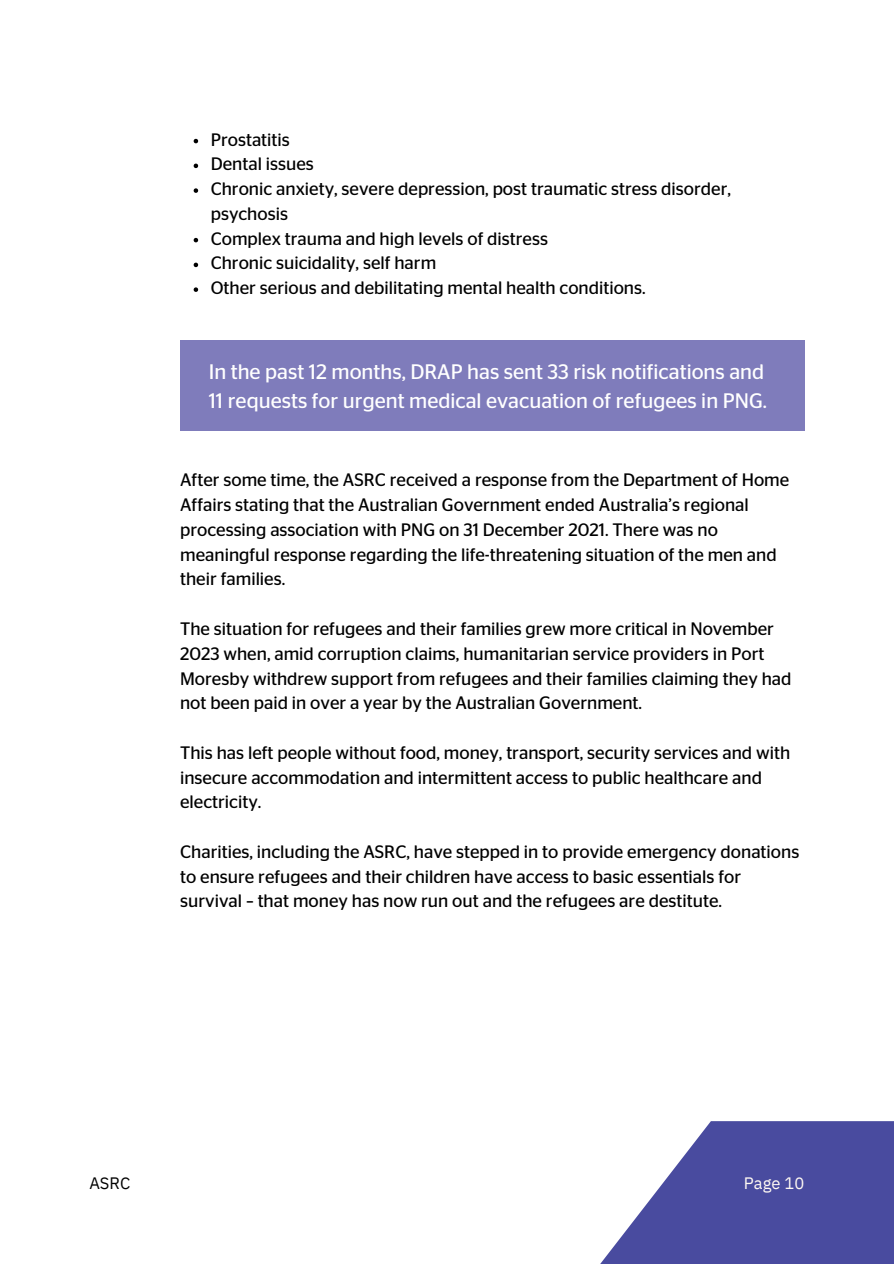
<style>
.page{position:relative;width:894px;height:1264px;background:#fff}
.page>*{position:absolute;margin:0;border:0;box-sizing:border-box;transform-origin:0 0}
.t1{font:21px/29.2px "Stag Sans";color:#fff}
.t2{font:18px/24.8px "Stag Sans";color:#000}
.t3{font:16.5px "IBM Plex Sans";color:#fff9f3}
.t4{font:16.5px "IBM Plex Sans";color:#000}
</style>
<div class="page">
<svg style="left:601px;top:1121px;width:292px;height:142px;fill:#494b9f"></svg>
<svg style="left:193px;top:139px;width:5px;height:4px"></svg>
<svg style="left:193px;top:164px;width:5px;height:4px"></svg>
<svg style="left:193px;top:188px;width:5px;height:5px"></svg>
<svg style="left:193px;top:238px;width:5px;height:4px"></svg>
<svg style="left:193px;top:263px;width:5px;height:4px"></svg>
<svg style="left:193px;top:287px;width:5px;height:5px"></svg>
<div style="left:180px;top:341px;width:624px;height:90px;background:#7f7cbb"></div>
<p class="t2" style="left:211px;top:128px;width:81px">Prostatitis</p>
<p class="t2" style="left:211px;top:152px;width:105px">Dental issues</p>
<p class="t2" style="left:211px;top:177px;width:521px">Chronic anxiety, severe depression, post traumatic stress disorder, psychosis</p>
<p class="t2" style="left:211px;top:227px;width:339px">Complex trauma and high levels of distress</p>
<h1 class="t2" style="left:211px;top:251px;width:227px">Chronic suicidality, self harm</h1>
<p class="t2" style="left:211px;top:276px;width:436px">Other serious and debilitating mental health conditions.</p>
<p class="t1" style="left:209px;top:358px;width:559px">In the past 12 months, DRAP has sent 33 risk notifications and<br>11 requests for urgent medical evacuation of refugees in PNG.</p>
<p class="t2" style="left:180px;top:468px;width:610px">After some time, the ASRC received a response from the Department of Home Affairs stating that the Australian Government ended Australia’s regional processing association with PNG on 31 December 2021. There was no meaningful response regarding the life-threatening situation of the men and their families.</p>
<p class="t2" style="left:180px;top:617px;width:612px">The situation for refugees and their families grew more critical in November 2023 when, amid corruption claims, humanitarian service providers in Port Moresby withdrew support from refugees and their families claiming they had not been paid in over a year by the Australian Government.</p>
<p class="t2" style="left:180px;top:741px;width:611px">This has left people without food, money, transport, security services and with insecure accommodation and intermittent access to public healthcare and electricity.</p>
<h2 class="t2" style="left:180px;top:840px;width:620px">Charities, including the ASRC, have stepped in to provide emergency donations to ensure refugees and their children have access to basic essentials for survival – that money has now run out and the refugees are destitute.</h2>
<p class="t4" style="left:89px;top:1172px;width:42px">ASRC</p>
<p class="t3" style="left:743px;top:1172px;width:62px">Page 10</p>
</div>
